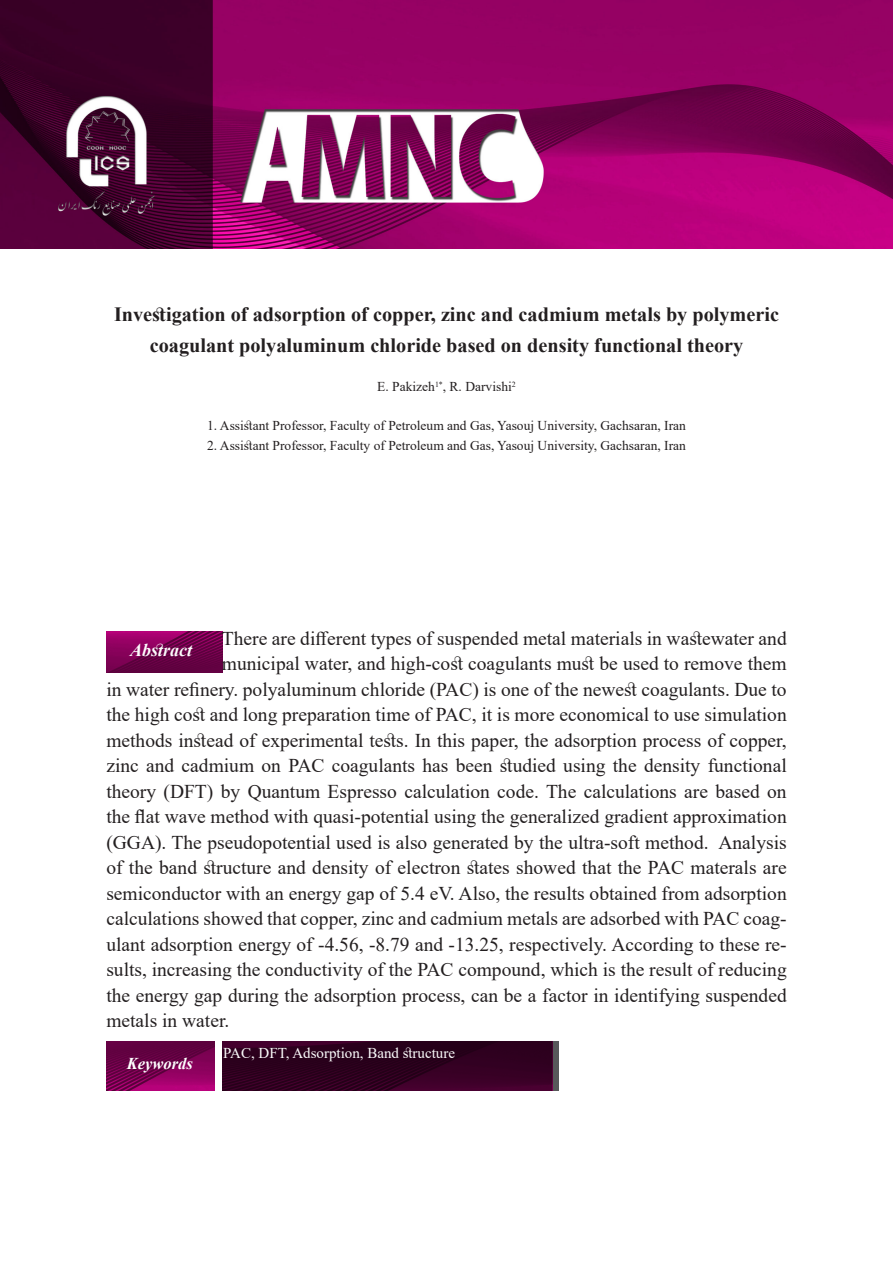
<style>
.page{position:relative;width:893px;height:1263px;background:#fff}
.page>*{position:absolute;margin:0;border:0;box-sizing:border-box;transform-origin:0 0}
.English{font:700 20.25px/31.5px "Times New Roman";color:#231f20;text-align:center}
.English-2{font:19.5px/25.5px "Times New Roman";color:#231f20}
.t1{font:italic 700 18px "Times New Roman";color:#fcfcfc}
.t2{font:italic 700 16.5px "Times New Roman";color:#fff}
.English-3{font:15px "Times New Roman";color:#fafafa}
.English-4{font:13.5px "Times New Roman";color:#231f20}
.English-5{font:7.8px "Times New Roman";color:#231f20}
</style>
<div class="page">
<img style="left:0;top:0;width:893px;height:249px">
<img style="left:106px;top:631px;width:116px;height:42px">
<img style="left:106px;top:1042px;width:108px;height:49px">
<svg style="left:552px;top:1042px;width:7px;height:49px"></svg>
<img style="left:222px;top:1042px;width:330px;height:49px">
<p class="English" style="left:114px;top:298px;width:666px">Investigation of adsorption of copper, zinc and cadmium metals by polymeric coagulant polyaluminum chloride based on density functional theory</p>
<p class="English-5" style="left:512px;top:379px;width:5px">2</p>
<p class="English-4" style="left:377px;top:377px;width:136px">E. Pakizeh R,<sup>*1</sup> . Darvishi</p>
<p class="English-4" style="left:207px;top:416px;width:480px">1. Assistant Professor, Faculty of Petroleum and Gas, Yasouj University, Gachsaran, Iran</p>
<p class="English-4" style="left:207px;top:436px;width:480px">2. Assistant Professor, Faculty of Petroleum and Gas, Yasouj University, Gachsaran, Iran</p>
<p class="English-2" style="left:106px;top:625px;width:682px;text-align:right">There are different types of suspended metal materials in wastewater and<br>municipal water, and high-cost coagulants must be used to remove them<br>in water refinery. polyaluminum chloride (PAC) is one of the newest coagulants. Due to the high cost and long preparation time of PAC isit, more economical to use simulation methods instead of experimental tests. In this paper, the adsorption process of copper, zinc and cadmium on PAC coagulants has been studied using the density functional theory (DFT) by Quantum Espresso calculation code. The calculations are based on the flat wave method with quasi-potential using the generalized gradient approximation Analysis</p>
<p class="t1" style="left:130px;top:637px;width:63px">Abstract</p>
<p class="English-2" style="left:106px;top:829px;width:682px">(GGA .) The pseudopotential used is also generated by the ultra-soft method.<br>of the band structure and density of electron states showed that the PAC materals are semiconductor with an energy gap of 5.4 eV. Also, the results obtained from adsorption</p>
<p class="English-2" style="left:106px;top:905px;width:682px">calculations showed that copper, zinc and cadmium metals are adsorbed with PAC coag-</p>
<p class="English-2" style="left:106px;top:931px;width:682px">ulant adsorption energy of -4.56, -8.79 and -13.25, respectively. According to these re-</p>
<p class="English-2" style="left:106px;top:956px;width:682px">sults, increasing the conductivity of the PAC compound, which is the result of reducing</p>
<p class="English-2" style="left:106px;top:982px;width:682px">the energy gap during the adsorption process, can be a factor in identifying suspended metals in water.</p>
<p class="English-3" style="left:223px;top:1042px;width:233px">PAC, DFT, Adsorption, Band structure</p>
<p class="t2" style="left:127px;top:1052px;width:67px">Keywords</p>
</div>
